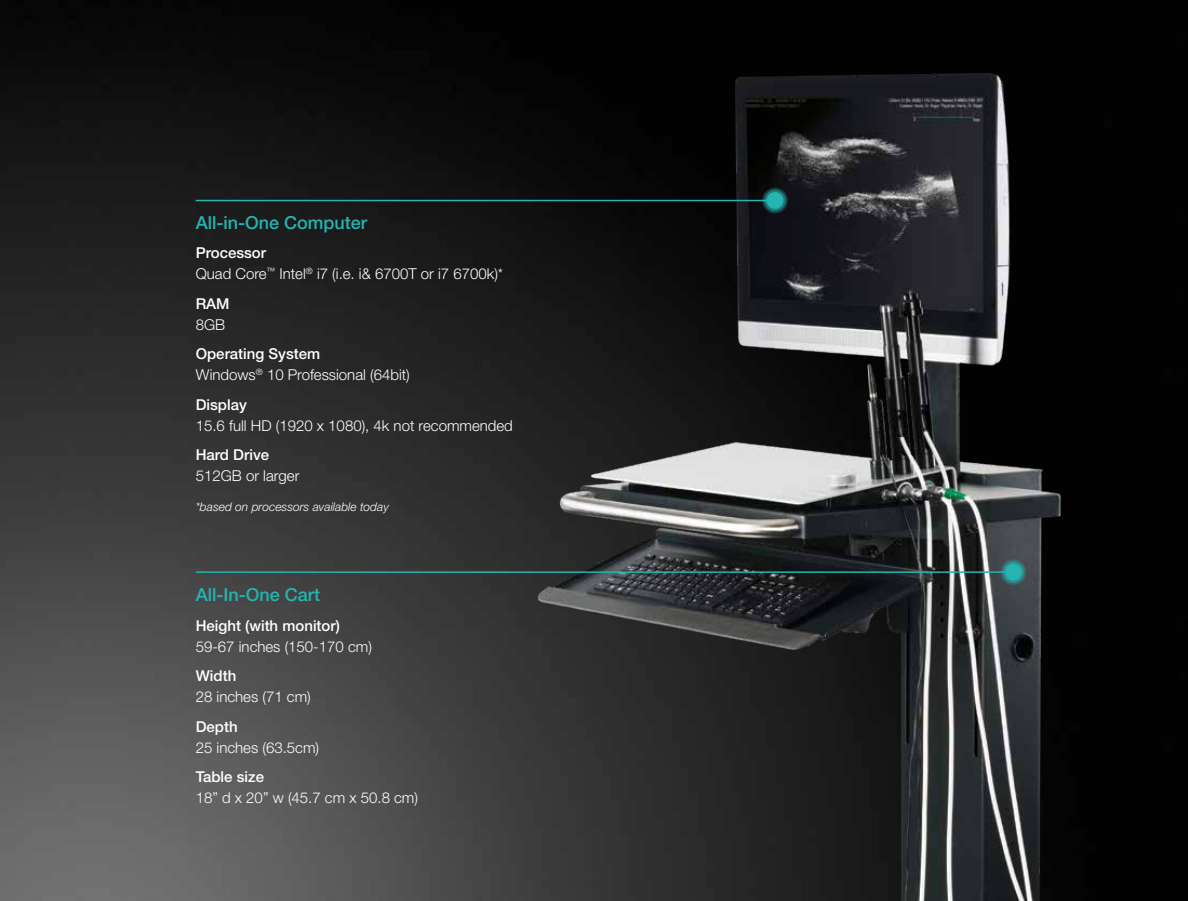
<style>
.page{position:relative;width:1188px;height:901px;background:#fff}
.page>*{position:absolute;margin:0;border:0;box-sizing:border-box;transform-origin:0 0}
.t1{font:500 18px "Helvetica Neue LT Std";color:#25b4b1}
.t2{font:300 15px/21px "Helvetica Neue LT Std";color:#fff}
.t3{font:500 15px "Helvetica Neue LT Std";color:#fff}
.t4{font:italic 300 12px "Helvetica Neue LT Std";color:#fff}
.s1{font-weight:500}
</style>
<div class="page">
<img style="left:0;top:0;width:1188px;height:901px">
<img style="left:506px;top:37px;width:682px;height:864px">
<hr style="left:196px;top:200px;width:580px;height:1px;background:#25b4b1">
<svg style="left:762px;top:188px;width:26px;height:25px"></svg>
<svg style="left:764px;top:190px;width:22px;height:21px"></svg>
<div style="left:767px;top:192px;width:16px;height:17px;background:#25b4b1;border-radius:50%"></div>
<hr style="left:196px;top:571px;width:817px;height:2px;background:#25b4b1">
<svg style="left:1001px;top:559px;width:25px;height:26px"></svg>
<svg style="left:1003px;top:561px;width:21px;height:22px"></svg>
<div style="left:1005px;top:564px;width:17px;height:17px;background:#25b4b1;border-radius:50%"></div>
<p class="t1" style="left:196px;top:212px;width:173px">All-in-One Computer</p>
<p class="t2" style="left:196px;top:242px;width:309px"><span class="s1">Processor<br></span>Quad Core<sup>™</sup> Intel<sup>®</sup> i7 (i.e. i&amp; 6700T or i7 6700k)*</p>
<p class="t3" style="left:196px;top:294px;width:35px">RAM</p>
<p class="t2" style="left:196px;top:314px;width:31px">8GB</p>
<p class="t2" style="left:196px;top:343px;width:216px"><span class="s1">Operating System<br></span>Windows<sup>®</sup> 10 Professional (64bit)</p>
<p class="t3" style="left:196px;top:395px;width:53px">Display</p>
<p class="t2" style="left:196px;top:415px;width:319px">15.6 full HD (1920 x 1080), 4k not recommended</p>
<p class="t3" style="left:196px;top:446px;width:75px">Hard Drive</p>
<p class="t2" style="left:196px;top:465px;width:105px">512GB or larger</p>
<p class="t4" style="left:196px;top:499px;width:195px">*based on processors available today</p>
<p class="t1" style="left:196px;top:584px;width:126px">All-In-One Cart</p>
<p class="t3" style="left:196px;top:616px;width:146px">Height (with monitor)</p>
<p class="t2" style="left:196px;top:636px;width:178px">59-67 inches (150-170 cm)</p>
<p class="t3" style="left:196px;top:667px;width:42px">Width</p>
<p class="t2" style="left:196px;top:686px;width:117px">28 inches (71 cm)</p>
<p class="t3" style="left:196px;top:717px;width:43px">Depth</p>
<p class="t2" style="left:196px;top:737px;width:125px">25 inches (63.5cm)</p>
<p class="t3" style="left:196px;top:768px;width:70px">Table size</p>
<p class="t2" style="left:196px;top:787px;width:224px">18” d x 20” w (45.7 cm x 50.8 cm)</p>
</div>
